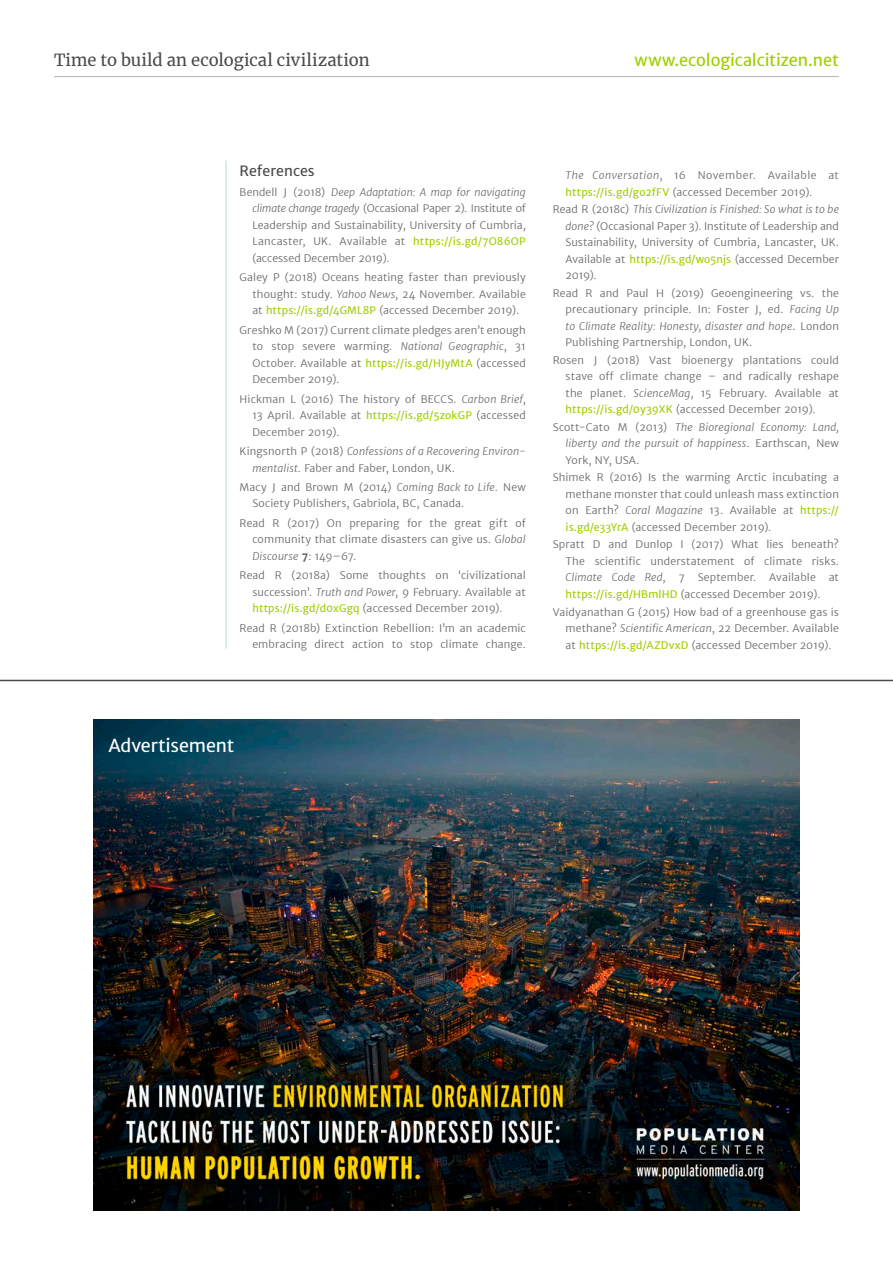
<style>
.page{position:relative;width:893px;height:1263px;background:#fff}
.page>*{position:absolute;margin:0;border:0;box-sizing:border-box;transform-origin:0 0}
.Artwork_title{font:18px "Merriweather Sans";letter-spacing:-.005em;color:#fff}
.t1{font:16.5px "Merriweather";letter-spacing:.005em;color:#4a4a49}
.t2{font:16.5px "Merriweather Sans";letter-spacing:-.005em;color:#a0ce00}
.Headings_-_notes_ref{font:14.25px "Merriweather Sans";letter-spacing:.005em;color:#4a4a49}
.References{font:300 10.5px/16.5px "Merriweather Sans";letter-spacing:.015em;color:#696968;text-align:justify}
.References-2{font:italic 300 10.5px/16.5px "Merriweather Sans";letter-spacing:.02em;color:#696968;text-align:justify}
.s1{font-style:italic}
.s2{font-weight:400;color:#a0ce00}
.s3{font-weight:700}
.s4{font-style:normal}
</style>
<div class="page">
<hr style="left:54px;top:76px;width:785px;height:1px;background:#bbb">
<hr style="left:226px;top:160px;width:1px;height:489px;background:#b6dbc5">
<img style="left:93px;top:720px;width:707px;height:490px">
<hr style="left:0;top:680px;width:893px;height:1px;background:#4a4a49">
<p class="t1" style="left:54px;top:49px;width:317px">Time to build an ecological civilization</p>
<p class="t2" style="left:634px;top:50px;width:206px">www.ecologicalcitizen.net</p>
<p class="Headings_-_notes_ref" style="left:240px;top:162px;width:77px">References</p>
<p class="References" style="left:252px;top:183px;width:275px;text-indent:-13px">Bendell J (2018) <span class="s1">Deep Adaptation: A map for navigating climate change tragedy</span> (Occasional Paper 2). Institute of Leadership and Sustainability, University of Cumbria, Lancaster, UK. Available at <span class="s2">https://is.gd/7O86OP </span>(accessed December 2019).</p>
<p class="References" style="left:252px;top:269px;width:275px;text-indent:-13px">Galey P (2018) Oceans heating faster than previously thought: study. <span class="s1">Yahoo News</span>, 24 November. Available at <span class="s2">https://is.gd/4GML8P</span> (accessed December 2019).</p>
<p class="References" style="left:252px;top:321px;width:275px;text-indent:-13px">Greshko M (2017) Current climate pledges aren’t enough to stop severe warming. <span class="s1">National Geographic</span>, 31<br>October. Available at <span class="s2">https://is.gd/HJyMtA</span> (accessed December 2019).</p>
<p class="References" style="left:252px;top:390px;width:275px;text-indent:-13px">Hickman L (2016) The history of BECCS. <span class="s1">Carbon Brief</span>, 13 April. Available at <span class="s2">https://is.gd/5zokGP</span> (accessed December 2019).</p>
<p class="References" style="left:252px;top:443px;width:275px;text-indent:-13px">Kingsnorth P (2018) <span class="s1">Confessions of a Recovering Environ&shy;mentalist</span>. Faber and Faber, London, UK.</p>
<p class="References" style="left:252px;top:479px;width:275px;text-indent:-13px">Macy J and Brown M (2014) <span class="s1">Coming Back to Life</span>. New<br>Society Publishers, Gabriola, BC, Canada.</p>
<p class="References" style="left:252px;top:515px;width:275px;text-indent:-13px">Read R (2017) On preparing for the great gift of community that climate disasters can give us. <span class="s1">Global Discourse</span> <span class="s3">7</span>: 149–67.</p>
<p class="References" style="left:252px;top:567px;width:275px;text-indent:-13px">Read R (2018a) Some thoughts on ‘civilizational succession’. <span class="s1">Truth and Power</span>, 9 February. Available at <span class="s2">https://is.gd/d0xGgq</span> (accessed December 2019).</p>
<p class="References" style="left:240px;top:620px;width:288px;text-align:right">Read R (2018b) Extinction Rebellion: I’m an academic embracing direct action to stop climate change.</p>
<p class="References" style="left:566px;top:167px;width:275px"><span class="s1">The Conversation</span>, 16 November. Available at <span class="s2">https://is.gd/go2fFV</span> (accessed December 2019).</p>
<p class="References" style="left:566px;top:201px;width:275px;text-indent:-13px">Read R (2018c) <span class="s1">This Civilization is Finished: So what is to be done?</span> (Occasional Paper 3). Institute of Leadership and Sustainability, University of Cumbria, Lancaster, UK.<br>Available at <span class="s2">https://is.gd/wo5njs</span> (accessed December 2019).</p>
<p class="References" style="left:566px;top:285px;width:275px;text-indent:-13px">Read R and Paul H (2019) Geoengineering vs. the precautionary principle. In: Foster J, ed. <span class="s1">Facing Up to Climate Reality: Honesty, disaster and hope</span>. London Publishing Partnership, London, UK.</p>
<p class="References" style="left:566px;top:352px;width:275px;text-indent:-13px">Rosen J (2018) Vast bioenergy plantations could stave off climate change – and radically reshape the planet. <span class="s1">ScienceMag</span>, 15 February. Available at <span class="s2">https://is.gd/0y39XK</span> (accessed December 2019).</p>
<p class="References-2" style="left:566px;top:419px;width:275px;text-indent:-13px"><span class="s4">Scott-Cato M (2013)</span> The Bioregional Economy: Land, liberty and the pursuit of happiness<span class="s4">. Earthscan, New York, NY, USA.</span></p>
<p class="References" style="left:566px;top:469px;width:275px;text-indent:-13px">Shimek R (2016) Is the warming Arctic incubating a methane monster that could unleash mass extinction on Earth? <span class="s1">Coral Magazine</span> 13. Available at <span class="s2">https:// is.gd/e33YrA</span> (accessed December 2019).</p>
<p class="References" style="left:566px;top:536px;width:275px;text-indent:-13px">Spratt D and Dunlop I (2017) What lies beneath?<br>The scientific understatement of climate risks.<br><span class="s1">Climate Code Red</span>, 7 September. Available at <span class="s2">https://is.gd/HBmlHD</span> (accessed December 2019).</p>
<p class="References" style="left:566px;top:603px;width:275px;text-indent:-13px">Vaidyanathan G (2015) How bad of a greenhouse gas is methane? <span class="s1">Scientific American</span>, 22 December. Available at <span class="s2">https://is.gd/AZDvxD</span> (accessed December 2019).</p>
<p class="Artwork_title" style="left:108px;top:734px;width:127px">Advertisement</p>
</div>
